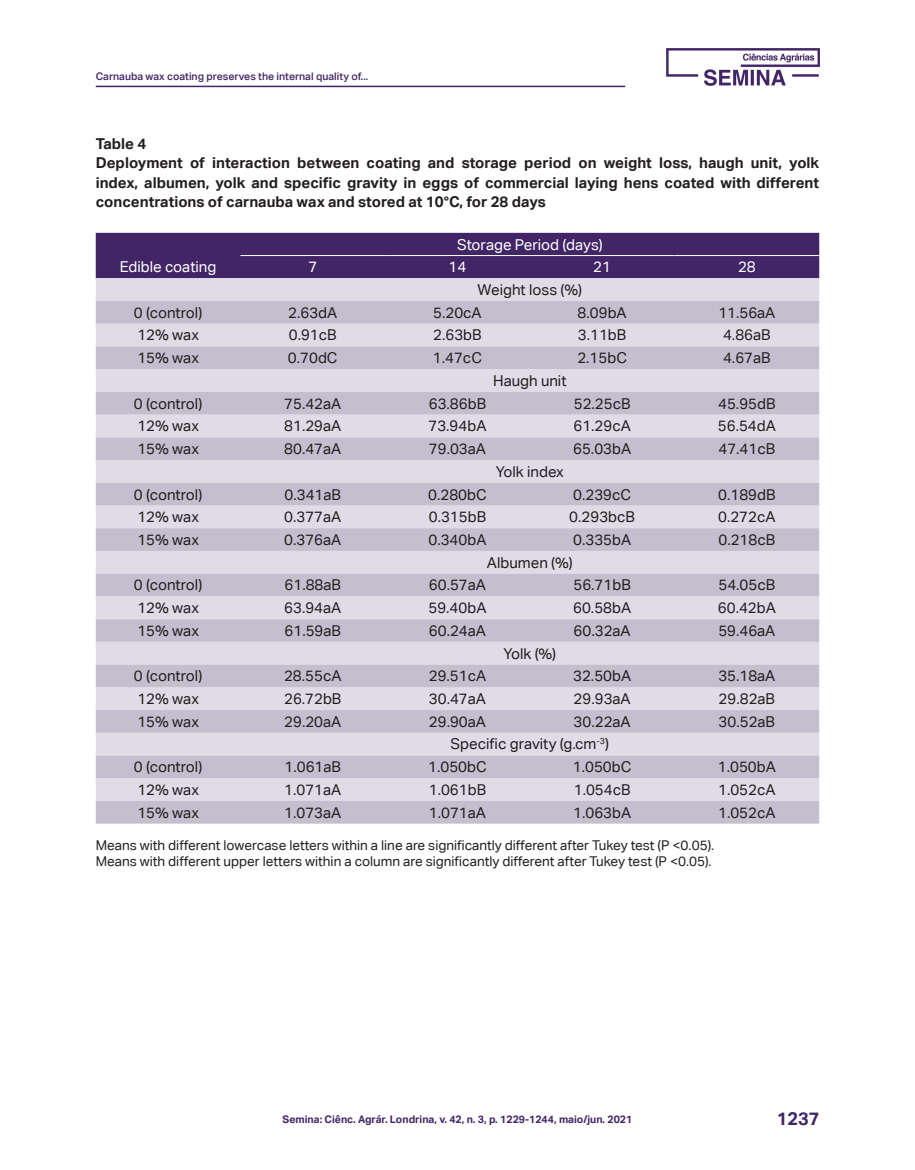
<style>
.page{position:relative;width:915px;height:1170px;background:#fff}
.page>*{position:absolute;margin:0;border:0;box-sizing:border-box;transform-origin:0 0}
.t1{font:700 18px "Aktiv Grotesk Corp";color:#422566}
.texto_tabela{font:15px "Aktiv Grotesk Corp";color:#231f20}
.título_Tabela{font:700 15px/19.5px "Aktiv Grotesk Corp";color:#231f20;text-align:justify}
.texto_tabela-2{font:15px "Aktiv Grotesk Corp";color:#fff}
.legenda_de_tabela{font:13.5px "Aktiv Grotesk Corp";color:#231f20}
.t2{font:700 10.5px "Aktiv Grotesk Corp";color:#422566}
.t3{font:500 10.5px "Aktiv Grotesk Corp";color:#422566}
</style>
<div class="page">
<hr style="left:96px;top:86px;width:529px;height:1px;background:#422566">
<img style="left:666px;top:48px;width:152px;height:37px">
<div style="left:96px;top:233px;width:723px;height:45px;background:#422566"></div>
<div style="left:96px;top:278px;width:723px;height:23px;background:#e0dce5"></div>
<svg style="left:96px;top:301px;width:723px;height:522px;background:#d2ccd9"></svg>
<hr style="left:240px;top:255px;width:145px;height:1px;background:#fff">
<hr style="left:385px;top:255px;width:144px;height:1px;background:#fff">
<hr style="left:529px;top:255px;width:145px;height:1px;background:#fff">
<hr style="left:674px;top:255px;width:145px;height:1px;background:#fff">
<p class="t3" style="left:96px;top:69px;width:274px">Carnauba wax coating preserves the internal quality of...</p>
<p class="título_Tabela" style="left:96px;top:133px;width:52px">Table 4</p>
<p class="título_Tabela" style="left:96px;top:153px;width:724px">Deployment of interaction between coating and storage period on weight loss, haugh unit, yolk index, albumen, yolk and specific gravity in eggs of commercial laying hens coated with different concentrations of carnauba wax and stored at 10°C, for 28 days</p>
<p class="texto_tabela-2" style="left:457px;top:235px;width:147px">Storage Period (days)</p>
<p class="texto_tabela-2" style="left:120px;top:258px;width:98px">Edible coating</p>
<p class="texto_tabela-2" style="left:308px;top:258px;width:10px">7</p>
<p class="texto_tabela-2" style="left:448px;top:258px;width:19px">14</p>
<p class="texto_tabela-2" style="left:593px;top:258px;width:19px">21</p>
<p class="texto_tabela-2" style="left:737px;top:258px;width:19px">28</p>
<p class="texto_tabela" style="left:477px;top:281px;width:106px">Weight loss (%)</p>
<p class="texto_tabela" style="left:134px;top:303px;width:70px">0 (control)</p>
<p class="texto_tabela" style="left:288px;top:303px;width:51px">2.63dA</p>
<p class="texto_tabela" style="left:433px;top:303px;width:50px">5.20cA</p>
<p class="texto_tabela" style="left:577px;top:303px;width:51px">8.09bA</p>
<p class="texto_tabela" style="left:718px;top:303px;width:59px">11.56aA</p>
<p class="texto_tabela" style="left:137px;top:326px;width:63px">12% wax</p>
<p class="texto_tabela" style="left:289px;top:326px;width:49px">0.91cB</p>
<p class="texto_tabela" style="left:433px;top:326px;width:50px">2.63bB</p>
<p class="texto_tabela" style="left:577px;top:326px;width:50px">3.11bB</p>
<p class="texto_tabela" style="left:722px;top:326px;width:49px">4.86aB</p>
<p class="texto_tabela" style="left:137px;top:349px;width:63px">15% wax</p>
<p class="texto_tabela" style="left:288px;top:349px;width:51px">0.70dC</p>
<p class="texto_tabela" style="left:433px;top:349px;width:51px">1.47cC</p>
<p class="texto_tabela" style="left:577px;top:349px;width:51px">2.15bC</p>
<p class="texto_tabela" style="left:722px;top:349px;width:49px">4.67aB</p>
<p class="texto_tabela" style="left:493px;top:372px;width:75px">Haugh unit</p>
<p class="texto_tabela" style="left:134px;top:394px;width:70px">0 (control)</p>
<p class="texto_tabela" style="left:284px;top:394px;width:59px">75.42aA</p>
<p class="texto_tabela" style="left:428px;top:394px;width:59px">63.86bB</p>
<p class="texto_tabela" style="left:573px;top:394px;width:58px">52.25cB</p>
<p class="texto_tabela" style="left:718px;top:394px;width:59px">45.95dB</p>
<p class="texto_tabela" style="left:137px;top:417px;width:63px">12% wax</p>
<p class="texto_tabela" style="left:284px;top:417px;width:59px">81.29aA</p>
<p class="texto_tabela" style="left:428px;top:417px;width:59px">73.94bA</p>
<p class="texto_tabela" style="left:573px;top:417px;width:59px">61.29cA</p>
<p class="texto_tabela" style="left:717px;top:417px;width:59px">56.54dA</p>
<p class="texto_tabela" style="left:137px;top:440px;width:63px">15% wax</p>
<p class="texto_tabela" style="left:284px;top:440px;width:59px">80.47aA</p>
<p class="texto_tabela" style="left:429px;top:440px;width:59px">79.03aA</p>
<p class="texto_tabela" style="left:573px;top:440px;width:59px">65.03bA</p>
<p class="texto_tabela" style="left:718px;top:440px;width:58px">47.41cB</p>
<p class="texto_tabela" style="left:496px;top:462px;width:69px">Yolk index</p>
<p class="texto_tabela" style="left:134px;top:485px;width:70px">0 (control)</p>
<p class="texto_tabela" style="left:284px;top:485px;width:58px">0.341aB</p>
<p class="texto_tabela" style="left:428px;top:485px;width:60px">0.280bC</p>
<p class="texto_tabela" style="left:573px;top:485px;width:59px">0.239cC</p>
<p class="texto_tabela" style="left:718px;top:485px;width:59px">0.189dB</p>
<p class="texto_tabela" style="left:137px;top:508px;width:63px">12% wax</p>
<p class="texto_tabela" style="left:284px;top:508px;width:59px">0.377aA</p>
<p class="texto_tabela" style="left:428px;top:508px;width:59px">0.315bB</p>
<p class="texto_tabela" style="left:569px;top:508px;width:67px">0.293bcB</p>
<p class="texto_tabela" style="left:718px;top:508px;width:59px">0.272cA</p>
<p class="texto_tabela" style="left:137px;top:530px;width:63px">15% wax</p>
<p class="texto_tabela" style="left:284px;top:530px;width:59px">0.376aA</p>
<p class="texto_tabela" style="left:428px;top:530px;width:59px">0.340bA</p>
<p class="texto_tabela" style="left:573px;top:530px;width:59px">0.335bA</p>
<p class="texto_tabela" style="left:718px;top:530px;width:58px">0.218cB</p>
<p class="texto_tabela" style="left:487px;top:553px;width:87px">Albumen (%)</p>
<p class="texto_tabela" style="left:134px;top:576px;width:70px">0 (control)</p>
<p class="texto_tabela" style="left:284px;top:576px;width:58px">61.88aB</p>
<p class="texto_tabela" style="left:429px;top:576px;width:59px">60.57aA</p>
<p class="texto_tabela" style="left:573px;top:576px;width:59px">56.71bB</p>
<p class="texto_tabela" style="left:718px;top:576px;width:58px">54.05cB</p>
<p class="texto_tabela" style="left:137px;top:599px;width:63px">12% wax</p>
<p class="texto_tabela" style="left:284px;top:599px;width:59px">63.94aA</p>
<p class="texto_tabela" style="left:428px;top:599px;width:59px">59.40bA</p>
<p class="texto_tabela" style="left:573px;top:599px;width:59px">60.58bA</p>
<p class="texto_tabela" style="left:717px;top:599px;width:59px">60.42bA</p>
<p class="texto_tabela" style="left:137px;top:621px;width:63px">15% wax</p>
<p class="texto_tabela" style="left:284px;top:621px;width:58px">61.59aB</p>
<p class="texto_tabela" style="left:429px;top:621px;width:59px">60.24aA</p>
<p class="texto_tabela" style="left:573px;top:621px;width:59px">60.32aA</p>
<p class="texto_tabela" style="left:718px;top:621px;width:59px">59.46aA</p>
<p class="texto_tabela" style="left:503px;top:644px;width:54px">Yolk (%)</p>
<p class="texto_tabela" style="left:134px;top:667px;width:70px">0 (control)</p>
<p class="texto_tabela" style="left:284px;top:667px;width:59px">28.55cA</p>
<p class="texto_tabela" style="left:428px;top:667px;width:59px">29.51cA</p>
<p class="texto_tabela" style="left:573px;top:667px;width:59px">32.50bA</p>
<p class="texto_tabela" style="left:718px;top:667px;width:59px">35.18aA</p>
<p class="texto_tabela" style="left:137px;top:689px;width:63px">12% wax</p>
<p class="texto_tabela" style="left:284px;top:689px;width:59px">26.72bB</p>
<p class="texto_tabela" style="left:429px;top:689px;width:59px">30.47aA</p>
<p class="texto_tabela" style="left:573px;top:689px;width:59px">29.93aA</p>
<p class="texto_tabela" style="left:718px;top:689px;width:58px">29.82aB</p>
<p class="texto_tabela" style="left:137px;top:712px;width:63px">15% wax</p>
<p class="texto_tabela" style="left:284px;top:712px;width:59px">29.20aA</p>
<p class="texto_tabela" style="left:429px;top:712px;width:59px">29.90aA</p>
<p class="texto_tabela" style="left:573px;top:712px;width:59px">30.22aA</p>
<p class="texto_tabela" style="left:718px;top:712px;width:58px">30.52aB</p>
<p class="texto_tabela" style="left:450px;top:735px;width:160px">Specific gravity (g.cm<sup>-3</sup>)</p>
<p class="texto_tabela" style="left:134px;top:758px;width:70px">0 (control)</p>
<p class="texto_tabela" style="left:284px;top:758px;width:58px">1.061aB</p>
<p class="texto_tabela" style="left:428px;top:758px;width:60px">1.050bC</p>
<p class="texto_tabela" style="left:572px;top:758px;width:60px">1.050bC</p>
<p class="texto_tabela" style="left:717px;top:758px;width:59px">1.050bA</p>
<p class="texto_tabela" style="left:137px;top:780px;width:63px">12% wax</p>
<p class="texto_tabela" style="left:284px;top:780px;width:59px">1.071aA</p>
<p class="texto_tabela" style="left:428px;top:780px;width:59px">1.061bB</p>
<p class="texto_tabela" style="left:573px;top:780px;width:58px">1.054cB</p>
<p class="texto_tabela" style="left:718px;top:780px;width:59px">1.052cA</p>
<p class="texto_tabela" style="left:137px;top:803px;width:63px">15% wax</p>
<p class="texto_tabela" style="left:284px;top:803px;width:59px">1.073aA</p>
<p class="texto_tabela" style="left:429px;top:803px;width:59px">1.071aA</p>
<p class="texto_tabela" style="left:573px;top:803px;width:59px">1.063bA</p>
<p class="texto_tabela" style="left:718px;top:803px;width:59px">1.052cA</p>
<p class="legenda_de_tabela" style="left:96px;top:837px;width:619px">Means with different lowercase letters within a line are significantly different after Tukey test (P &lt;0.05).</p>
<p class="legenda_de_tabela" style="left:96px;top:853px;width:617px">Means with different upper letters within a column are significantly different after Tukey test (P &lt;0.05).</p>
<p class="t2" style="left:282px;top:1112px;width:351px">Semina: Ciênc. Agrár. Londrina, v. 42, n. 3, p. 1229-1244, maio/jun. 2021</p>
<p class="t1" style="left:776px;top:1107px;width:44px">1237</p>
</div>
